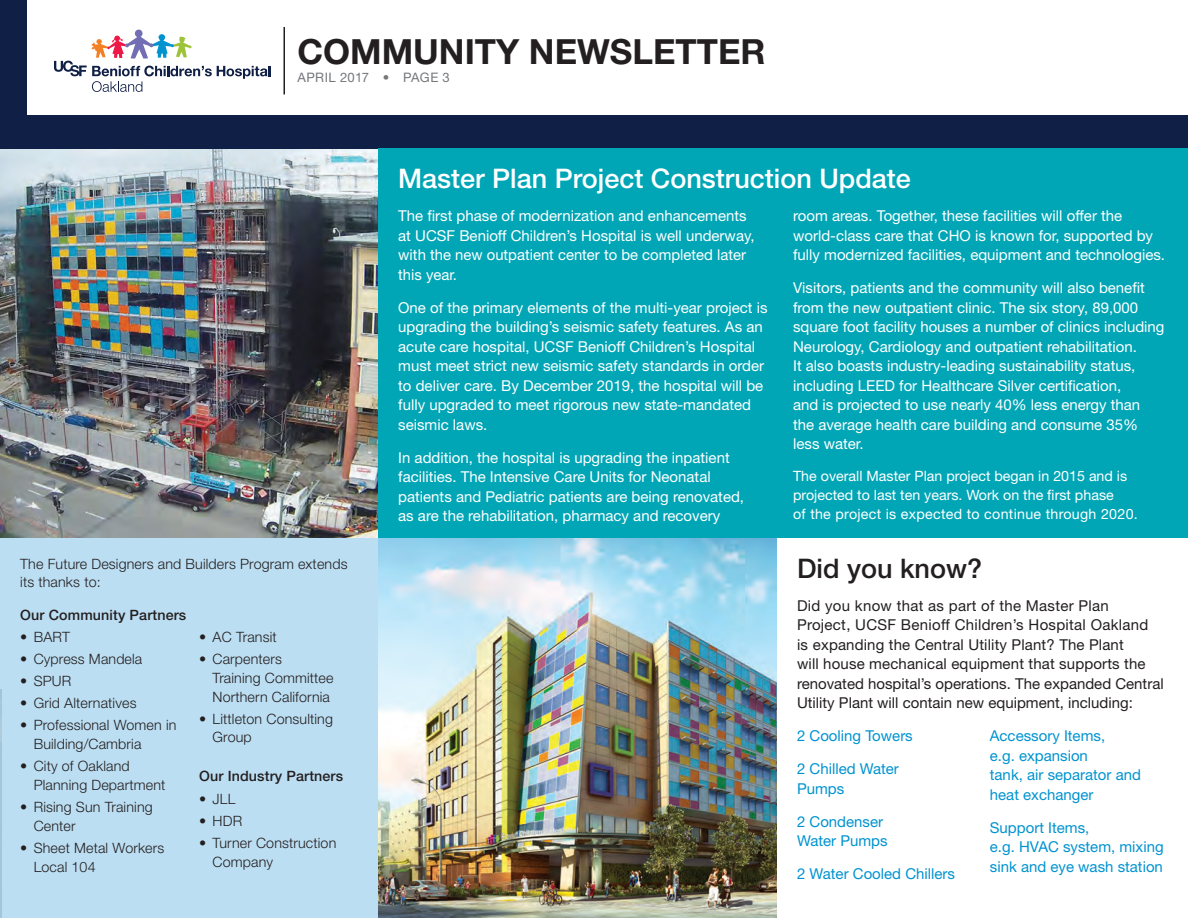
<style>
.page{position:relative;width:1188px;height:918px;background:#fff}
.page>*{position:absolute;margin:0;border:0;box-sizing:border-box;transform-origin:0 0}
.t1{font:700 34.65px "Helvetica Neue LT Std";color:#231f20}
.t2{font:500 27px "Helvetica Neue LT Std";color:#fff}
.t3{font:500 27px "Helvetica Neue LT Std";color:#231f20}
.t4{font:15px/19.5px "Helvetica Neue LT Std";color:#fff}
.t5{font:15px/19.5px "Helvetica Neue LT Std";letter-spacing:.01em;color:#231f20}
.t6{font:15px/19.5px "Helvetica Neue LT Std";color:#0093d0}
.t7{font:300 14.25px/18.8px "Helvetica Neue LT Std";letter-spacing:.01em;color:#231f20}
.t8{font:14.25px/18.8px "Helvetica Neue LT Std";color:#fff}
.t9{font:500 14.25px "Helvetica Neue LT Std";letter-spacing:.01em;color:#231f20}
.t10{font:13.05px "Helvetica Neue LT Std";letter-spacing:.02em;color:#76787b}
</style>
<div class="page">
<img style="left:0;top:148px;width:378px;height:390px">
<svg style="left:54px;top:30px;width:217px;height:62px"></svg>
<hr style="left:284px;top:27px;width:1px;height:67px;background:#231f20">
<div style="left:0;top:115px;width:1188px;height:33px;background:#101f46"></div>
<div style="left:0;top:538px;width:378px;height:380px;background:#bcdef2"></div>
<div style="left:378px;top:148px;width:810px;height:390px;background:#00a6b6"></div>
<img style="left:378px;top:538px;width:399px;height:380px">
<div style="left:0;top:0;width:27px;height:148px;background:#101f46"></div>
<h1 class="t1" style="left:298px;top:30px;width:470px">COMMUNITY NEWSLETTER</h1>
<p class="t10" style="left:298px;top:69px;width:154px">APRIL 2017 • PAGE 3</p>
<p class="t7" style="left:20px;top:554px;width:329px">The Future Designers and Builders Program extends its thanks to:</p>
<p class="t9" style="left:20px;top:606px;width:168px">Our Community Partners</p>
<p class="t7" style="left:20px;top:627px;width:51px">• BART</p>
<p class="t7" style="left:20px;top:649px;width:124px">• Cypress Mandela</p>
<p class="t7" style="left:20px;top:671px;width:53px">• SPUR</p>
<p class="t7" style="left:20px;top:694px;width:118px">• Grid Alternatives</p>
<p class="t7" style="left:34px;top:716px;width:144px;text-indent:-13px">• Professional Women in<br>Building/Cambria</p>
<p class="t7" style="left:34px;top:757px;width:133px;text-indent:-13px">• City of Oakland<br>Planning Department</p>
<p class="t7" style="left:34px;top:797px;width:120px;text-indent:-13px">• Rising Sun Training<br>Center</p>
<p class="t7" style="left:34px;top:838px;width:132px;text-indent:-13px">• Sheet Metal Workers<br>Local 104</p>
<p class="t7" style="left:199px;top:627px;width:79px">• AC Transit</p>
<p class="t7" style="left:213px;top:649px;width:122px;text-indent:-13px">• Carpenters<br>Training Committee<br>Northern California</p>
<p class="t7" style="left:213px;top:709px;width:122px;text-indent:-13px">• Littleton Consulting<br>Group</p>
<p class="t9" style="left:199px;top:768px;width:146px">Our Industry Partners</p>
<p class="t7" style="left:199px;top:789px;width:38px">• JLL</p>
<p class="t7" style="left:199px;top:811px;width:45px">• HDR</p>
<p class="t7" style="left:213px;top:833px;width:125px;text-indent:-13px">• Turner Construction<br>Company</p>
<h2 class="t2" style="left:398px;top:162px;width:514px">Master Plan Project Construction Update</h2>
<p class="t4" style="left:398px;top:206px;width:358px">The first phase of modernization and enhancements at UCSF Benioff Children’s Hospital is well underway, with the new outpatient center to be completed later this year.</p>
<p class="t4" style="left:398px;top:297px;width:371px">One of the primary elements of the multi-year project is upgrading the building’s seismic safety features. As an acute care hospital, UCSF Benioff Children’s Hospital must meet strict new seismic safety standards in order to deliver care. By December 2019, the hospital will be fully upgraded to meet rigorous new state-mandated seismic laws.</p>
<p class="t4" style="left:398px;top:447px;width:347px">In addition, the hospital is upgrading the inpatient facilities. The Intensive Care Units for Neonatal patients and Pediatric patients are being renovated, as are the rehabilitation, pharmacy and recovery</p>
<p class="t4" style="left:793px;top:206px;width:373px">room areas. Together, these facilities will offer the world-class care that CHO is known for, supported by fully modernized facilities, equipment and technologies.</p>
<p class="t4" style="left:793px;top:278px;width:373px">Visitors, patients and the community will also benefit from the new outpatient clinic. The six story, 89,000 square foot facility houses a number of clinics including Neurology, Cardiology and outpatient rehabilitation.<br>It also boasts industry-leading sustainability status, including LEED for Healthcare Silver certification,<br>and is projected to use nearly 40% less energy than the average health care building and consume 35% less water.</p>
<p class="t8" style="left:793px;top:467px;width:346px">The overall Master Plan project began in 2015 and is projected to last ten years. Work on the first phase<br>of the project is expected to continue through 2020.</p>
<h2 class="t3" style="left:797px;top:552px;width:187px">Did you know?</h2>
<p class="t5" style="left:797px;top:596px;width:368px">Did you know that as part of the Master Plan Project, UCSF Benioff Children’s Hospital Oakland<br>is expanding the Central Utility Plant? The Plant<br>will house mechanical equipment that supports the renovated hospital’s operations. The expanded Central Utility Plant will contain new equipment, including:</p>
<p class="t6" style="left:797px;top:726px;width:117px">2 Cooling Towers</p>
<p class="t6" style="left:797px;top:759px;width:103px">2 Chilled Water<br>Pumps</p>
<p class="t6" style="left:797px;top:812px;width:92px">2 Condenser<br>Water Pumps</p>
<p class="t6" style="left:797px;top:864px;width:160px">2 Water Cooled Chillers</p>
<p class="t6" style="left:990px;top:726px;width:153px">Accessory Items,<br>e.g. expansion<br>tank, air separator and heat exchanger</p>
<p class="t6" style="left:990px;top:818px;width:175px">Support Items,<br>e.g. HVAC system, mixing sink and eye wash station</p>
</div>
